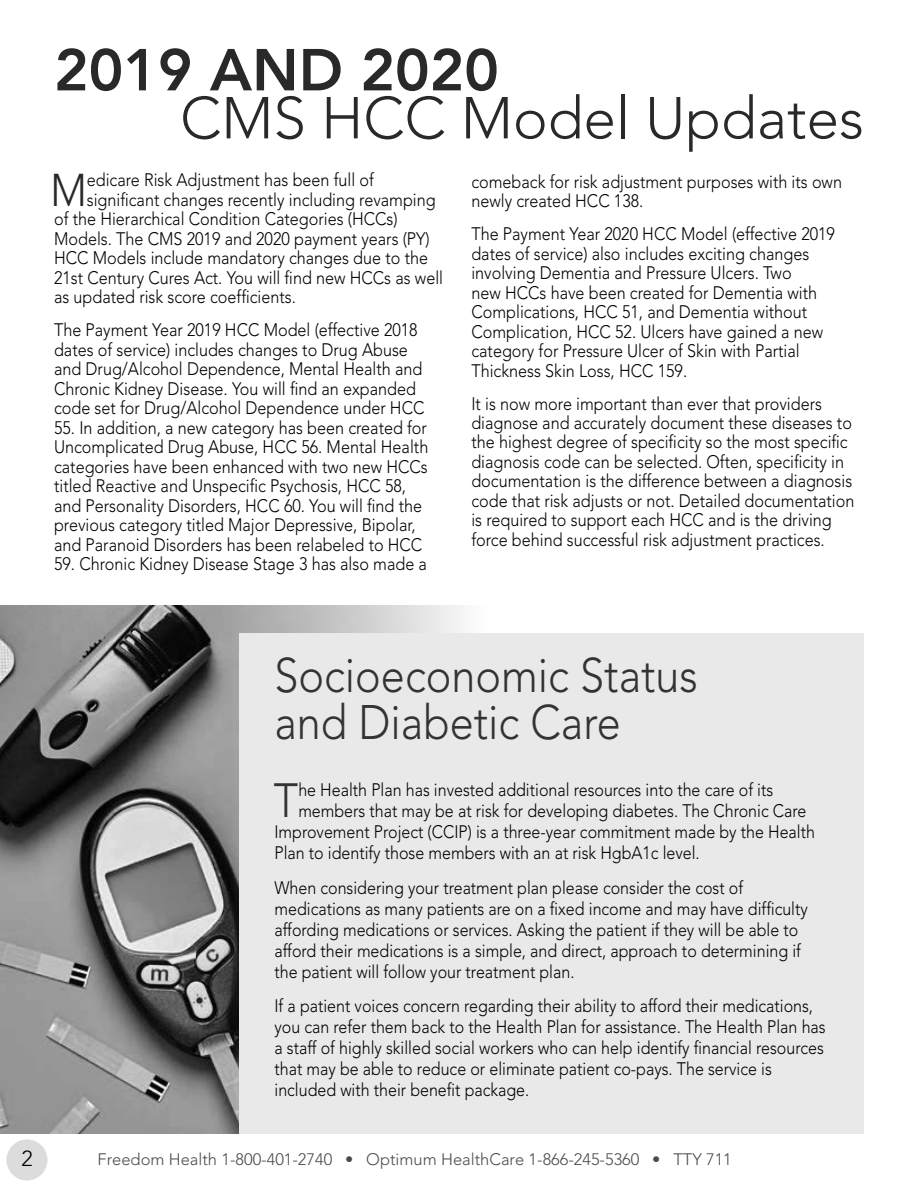
<style>
.page{position:relative;width:918px;height:1188px;background:#fff}
.page>*{position:absolute;margin:0;border:0;box-sizing:border-box;transform-origin:0 0}
.t1{font:300 58.5px "Avenir";color:#292929}
.t2{font:800 58.5px "Avenir";color:#292929}
.t3{font:300 48px/46.5px "Avenir";color:#333;scale:.9 1}
.t4{font:300 47.7px "Avenir";color:#333;scale:.89 1}
.t5{font:300 45.6px "Avenir";color:#292929;scale:.9 1}
.t6{font:300 21.6px "Avenir";color:#000}
.t7{font:300 18px/19.5px "Avenir";color:#000;scale:.9 1}
.t8{font:300 18px/21px "Avenir";color:#000;scale:.89 1}
.t9{font:300 16.5px "Avenir";color:#4b4b4b}
</style>
<div class="page">
<div style="left:6px;top:1139px;width:42px;height:41px;background:#d8d8d8;border-radius:50%"></div>
<img style="left:0;top:605px;width:203px;height:529px">
<svg style="left:203px;top:605px;width:549px;height:529px"></svg>
<div style="left:240px;top:634px;width:624px;height:500px;background:#e9e9e9"></div>
<p class="t2" style="left:54px;top:35px;width:446px">2019 AND 2020</p>
<p class="t1" style="left:180px;top:84px;width:685px">CMS HCC Model Updates</p>
<p class="t5" style="left:50px;top:163px;width:42px">M</p>
<p class="t7" style="left:87px;top:170px;width:321px">edicare Risk Adjustment has been full of</p>
<p class="t7" style="left:471px;top:172px;width:413px">comeback for risk adjustment purposes with its own newly created HCC 138.</p>
<p class="t7" style="left:471px;top:224px;width:406px">The Payment Year 2020 HCC Model (effective 2019 dates of service) also includes exciting changes involving Dementia and Pressure Ulcers. Two<br>new HCCs have been created for Dementia with Complications, HCC 51, and Dementia without Complication, HCC 52. Ulcers have gained a new category for Pressure Ulcer of Skin with Partial Thickness Skin Loss, HCC 159.</p>
<p class="t7" style="left:471px;top:394px;width:427px">It is now more important than ever that providers diagnose and accurately document these diseases to the highest degree of specificity so the most specific diagnosis code can be selected. Often, specificity in documentation is the difference between a diagnosis code that risk adjusts or not. Detailed documentation is required to support each HCC and is the driving force behind successful risk adjustment practices.</p>
<p class="t7" style="left:87px;top:190px;width:389px">significant changes recently including revamping</p>
<p class="t7" style="left:54px;top:209px;width:383px">of the Hierarchical Condition Categories (HCCs)</p>
<p class="t7" style="left:54px;top:229px;width:419px">Models. The CMS 2019 and 2020 payment years (PY)</p>
<p class="t7" style="left:54px;top:248px;width:417px">HCC Models include mandatory changes due to the</p>
<p class="t7" style="left:54px;top:268px;width:434px">21st Century Cures Act. You will find new HCCs as well</p>
<p class="t7" style="left:54px;top:287px;width:270px">as updated risk score coefficients.</p>
<p class="t7" style="left:54px;top:320px;width:413px">The Payment Year 2019 HCC Model (effective 2018 dates of service) includes changes to Drug Abuse and Drug/Alcohol Dependence, Mental Health and Chronic Kidney Disease. You will find an expanded code set for Drug/Alcohol Dependence under HCC</p>
<p class="t7" style="left:54px;top:418px;width:417px">55. In addition, a new category has been created for Uncomplicated Drug Abuse, HCC 56. Mental Health categories have been enhanced with two new HCCs titled Reactive and Unspecific Psychosis, HCC 58, and Personality Disorders, HCC 60. You will find the previous category titled Major Depressive, Bipolar, and Paranoid Disorders has been relabeled to HCC</p>
<p class="t7" style="left:54px;top:554px;width:416px">59. Chronic Kidney Disease Stage 3 has also made a</p>
<p class="t3" style="left:274px;top:652px;width:472px">Socioeconomic Status and Diabetic Care</p>
<p class="t4" style="left:274px;top:773px;width:29px">T</p>
<p class="t8" style="left:298px;top:780px;width:535px">he Health Plan has invested additional resources into the care of its</p>
<p class="t8" style="left:298px;top:801px;width:572px">members that may be at risk for developing diabetes. The Chronic Care</p>
<p class="t8" style="left:274px;top:822px;width:609px">Improvement Project (CCIP) is a three-year commitment made by the Health</p>
<p class="t8" style="left:274px;top:843px;width:479px">Plan to identify those members with an at risk HgbA1c level.</p>
<p class="t8" style="left:274px;top:877px;width:601px">When considering your treatment plan please consider the cost of medications as many patients are on a fixed income and may have difficulty affording medications or services. Asking the patient if they will be able to afford their medications is a simple, and direct, approach to determining if the patient will follow your treatment plan.</p>
<p class="t8" style="left:274px;top:996px;width:621px">If a patient voices concern regarding their ability to afford their medications, you can refer them back to the Health Plan for assistance. The Health Plan has a staff of highly skilled social workers who can help identify financial resources that may be able to reduce or eliminate patient co-pays. The service is included with their benefit package.</p>
<p class="t6" style="left:21px;top:1146px;width:13px">2</p>
<p class="t9" style="left:98px;top:1149px;width:636px">Freedom Health 1-800-401-2740 • Optimum HealthCare 1-866-245-5360 • TTY 711</p>
</div>
